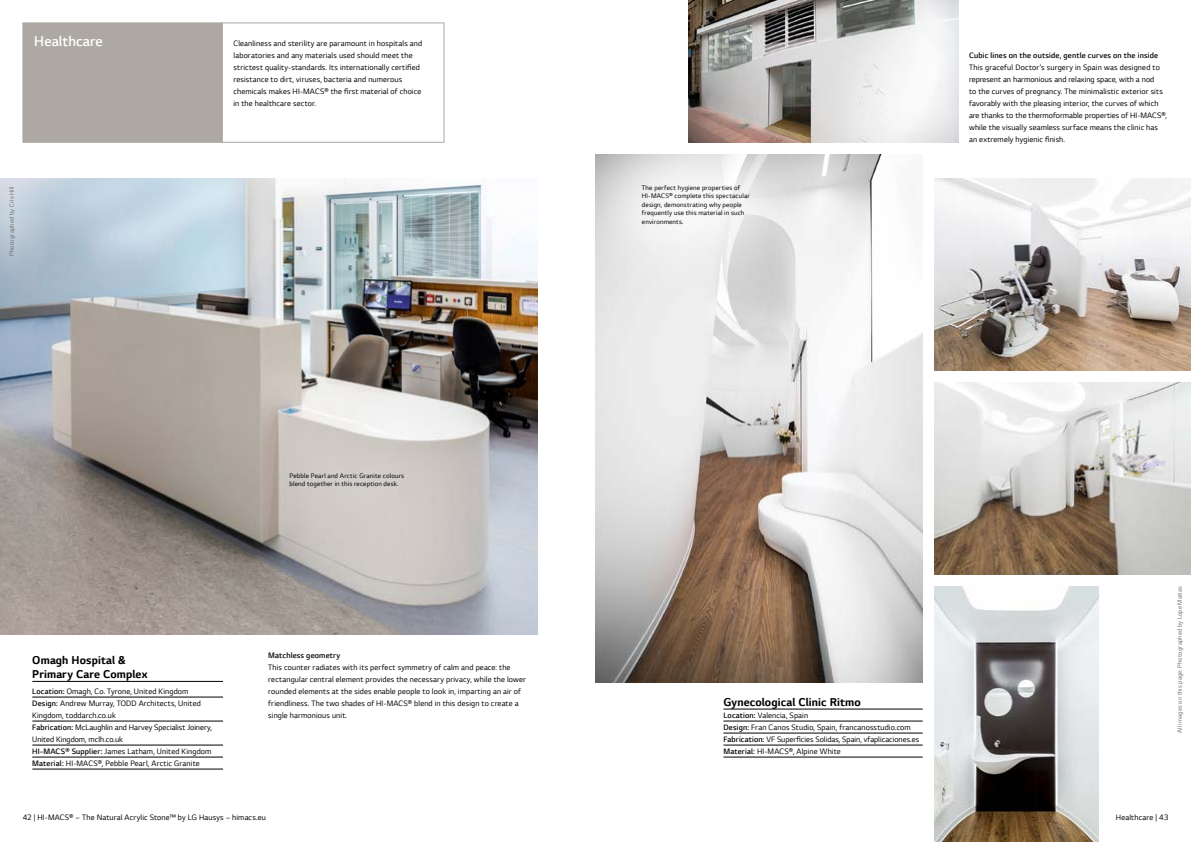
<style>
.page{position:relative;width:1191px;height:842px;background:#fff}
.page>*{position:absolute;margin:0;border:0;box-sizing:border-box;transform-origin:0 0}
.t1{font:300 15px "LG Smart";letter-spacing:.01em;color:#fff}
.t2{font:700 12px/14.4px "LG Smart";letter-spacing:.01em;color:#000}
.t3{font:8.2px/12px "LG Smart";letter-spacing:.015em;color:#000}
.t4{font:300 8.2px "LG Smart";letter-spacing:.02em;color:#000}
.t5{font:7px/8.4px "LG Smart";letter-spacing:.02em;color:#000}
.t6{font:6.5px "LG Smart";letter-spacing:.025em;color:#6f7070}
.s1{font-weight:300}
</style>
<div class="page">
<div style="left:222px;top:23px;width:222px;height:120px;border:1px solid #ada8a2"></div>
<div style="left:23px;top:23px;width:199px;height:120px;background:#ada8a2;border:1px solid #ada8a2"></div>
<img style="left:595px;top:154px;width:327px;height:528px">
<img style="left:934px;top:586px;width:164px;height:256px">
<hr style="left:723px;top:709px;width:199px;height:1px;background:#000">
<hr style="left:723px;top:721px;width:199px;height:1px;background:#000">
<hr style="left:723px;top:733px;width:199px;height:1px;background:#000">
<hr style="left:723px;top:745px;width:199px;height:1px;background:#000">
<hr style="left:723px;top:757px;width:199px;height:1px;background:#000">
<img style="left:934px;top:178px;width:257px;height:192px">
<img style="left:934px;top:382px;width:257px;height:192px">
<img style="left:0;top:178px;width:538px;height:456px">
<hr style="left:32px;top:681px;width:191px;height:1px;background:#000">
<hr style="left:32px;top:697px;width:191px;height:1px;background:#000">
<hr style="left:32px;top:721px;width:191px;height:1px;background:#000">
<hr style="left:32px;top:745px;width:191px;height:1px;background:#000">
<hr style="left:32px;top:757px;width:191px;height:1px;background:#000">
<hr style="left:32px;top:769px;width:191px;height:1px;background:#000">
<div style="left:257px;top:436px;width:176px;height:88px;background:#fff;opacity:.95"></div>
<div style="left:562px;top:105px;width:265px;height:198px;background:#fff;opacity:.95"></div>
<div style="left:1152px;top:562px;width:39px;height:195px;background:#fff"></div>
<svg style="left:0;top:178px;width:54px;height:115px"></svg>
<img style="left:688px;top:0;width:270px;height:142px">
<h1 class="t1" style="left:34px;top:31px;width:70px">Healthcare</h1>
<p class="t6" style="left:7px;top:256px;width:71px;rotate:-90deg">Photographed by Cris Hill</p>
<p class="t3" style="left:233px;top:37px;width:190px">Cleanliness and sterility are paramount in hospitals and laboratories and any materials used should meet the strictest quality-standards. Its internationally certified resistance to dirt, viruses, bacteria and numerous chemicals makes HI-MACS® the first material of choice in the healthcare sector.</p>
<p class="t5" style="left:642px;top:183px;width:109px">The perfect hygiene properties of<br>HI-MACS® complete this spectacular design, demonstrating why people frequently use this material in such environments.</p>
<p class="t4" style="left:969px;top:50px;width:190px">Cubic lines on the outside, gentle curves on the inside</p>
<p class="t3" style="left:969px;top:61px;width:199px">This graceful Doctor’s surgery in Spain was designed to represent an harmonious and relaxing space, with a nod<br>to the curves of pregnancy. The minimalistic exterior sits favorably with the pleasing interior, the curves of which are thanks to the thermoformable properties of HI-MACS®, while the visually seamless surface means the clinic has an extremely hygienic finish.</p>
<p class="t5" style="left:289px;top:471px;width:116px">Pebble Pearl and Arctic Granite colours blend together in this reception desk.</p>
<h2 class="t2" style="left:32px;top:653px;width:117px">Omagh Hospital &amp;<br>Primary Care Complex</h2>
<p class="t3" style="left:32px;top:685px;width:181px"><span class="s1">Location:</span> Omagh, Co. Tyrone, United Kingdom <span class="s1">Design:</span> Andrew Murray, TODD Architects, United Kingdom, toddarch.co.uk<br><span class="s1">Fabrication:</span> McLaughlin and Harvey Specialist Joinery, United Kingdom, mclh.co.uk<br><span class="s1">HI-MACS® Supplier:</span> James Latham, United Kingdom <span class="s1">Material:</span> HI-MACS®, Pebble Pearl, Arctic Granite</p>
<p class="t4" style="left:268px;top:650px;width:73px">Matchless geometry</p>
<p class="t3" style="left:268px;top:661px;width:259px">This counter radiates with its perfect symmetry of calm and peace: the rectangular central element provides the necessary privacy, while the lower rounded elements at the sides enable people to look in, imparting an air of friendliness. The two shades of HI-MACS® blend in this design to create a single harmonious unit.</p>
<h2 class="t2" style="left:723px;top:695px;width:139px">Gynecological Clinic Ritmo</h2>
<p class="t3" style="left:723px;top:709px;width:197px"><span class="s1">Location:</span> Valencia, Spain<br><span class="s1">Design:</span> Fran Canos Studio, Spain, francanosstudio.com <span class="s1">Fabrication:</span> VF Superficies Solidas, Spain, vfaplicaciones.es <span class="s1">Material:</span> HI-MACS®, Alpine White</p>
<p class="t6" style="left:1175px;top:733px;width:149px;rotate:-90deg">All images on this page: Photographed by Lope Matias</p>
<p class="t3" style="left:23px;top:811px;width:245px">42 | HI-MACS® – The Natural Acrylic Stone™ by LG Hausys – himacs.eu</p>
<p class="t3" style="left:1116px;top:811px;width:54px">Healthcare | 43</p>
</div>
